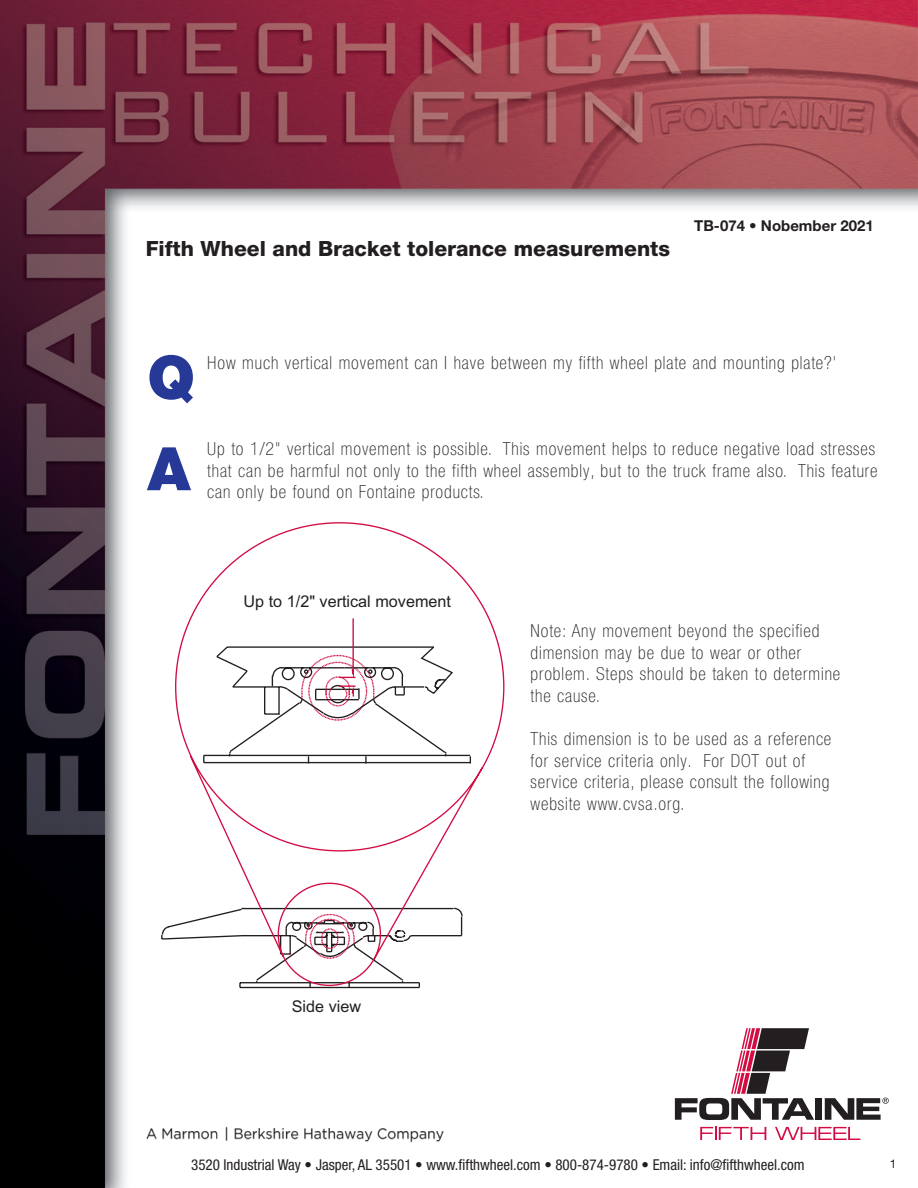
<style>
.page{position:relative;width:918px;height:1188px;background:#fff}
.page>*{position:absolute;margin:0;border:0;box-sizing:border-box;transform-origin:0 0}
.t1{font:900 60px "Helvetica Neue LT Pro";color:#263996}
.t2{font:800 21px "Helvetica Neue LT Pro";color:#231f20}
.t3{font:100 condensed 18px/21.6px "Helvetica Neue LT Pro";letter-spacing:.05em;color:#231f20}
.t4{font:16.2px "Arial";color:#231f20}
.t5{font:condensed 15px "Helvetica Neue LT Pro";color:#231f20}
.t6{font:700 15px "Helvetica Neue LT Pro";color:#231f20}
.t7{font:12px "Helvetica Neue LT Pro";color:#231f20}
</style>
<div class="page">
<img style="left:0;top:0;width:918px;height:1188px">
<img style="left:144px;top:1115px;width:301px;height:33px">
<svg style="left:700px;top:1127px;width:66px;height:13px"></svg>
<svg style="left:775px;top:1127px;width:85px;height:13px"></svg>
<svg style="left:675px;top:1028px;width:139px;height:92px"></svg>
<div style="left:816px;top:1098px;width:6px;height:22px;background:#231f20"></div>
<svg style="left:825px;top:1098px;width:64px;height:22px"></svg>
<svg style="left:161px;top:907px;width:302px;height:82px"></svg>
<svg style="left:174px;top:522px;width:330px;height:465px"></svg>
<div style="left:146px;top:354px;width:54px;height:56px;background:#fff"></div>
<div style="left:146px;top:446px;width:54px;height:59px;background:#fff"></div>
<p class="t2" style="left:146px;top:236px;width:526px">Fifth Wheel and Bracket tolerance measurements</p>
<p class="t6" style="left:694px;top:216px;width:181px">TB-074 • Nobember 2021</p>
<p class="t1" style="left:147px;top:341px;width:49px">Q</p>
<p class="t3" style="left:207px;top:352px;width:630px">How much vertical movement can I have between my fifth wheel plate and mounting plate?'</p>
<p class="t1" style="left:147px;top:433px;width:45px">A</p>
<p class="t3" style="left:207px;top:438px;width:672px">Up to 1/2" vertical movement is possible. This movement helps to reduce negative load stresses that can be harmful not only to the fifth wheel assembly, but to the truck frame also. This feature can only be found on Fontaine products.</p>
<p class="t4" style="left:244px;top:591px;width:209px">Up to 1/2" vertical movement</p>
<p class="t3" style="left:531px;top:620px;width:311px">Note: Any movement beyond the specified dimension may be due to wear or other problem. Steps should be taken to determine the cause.</p>
<p class="t3" style="left:531px;top:728px;width:302px">This dimension is to be used as a reference for service criteria only. For DOT out of service criteria, please consult the following website www.cvsa.org.</p>
<p class="t4" style="left:292px;top:996px;width:71px">Side view</p>
<p class="t5" style="left:191px;top:1156px;width:615px">3520 Industrial Way • Jasper, AL 35501 • www.fifthwheel.com • 800-874-9780 • Email: info@fifthwheel.com</p>
<p class="t7" style="left:890px;top:1157px;width:8px">1</p>
</div>
